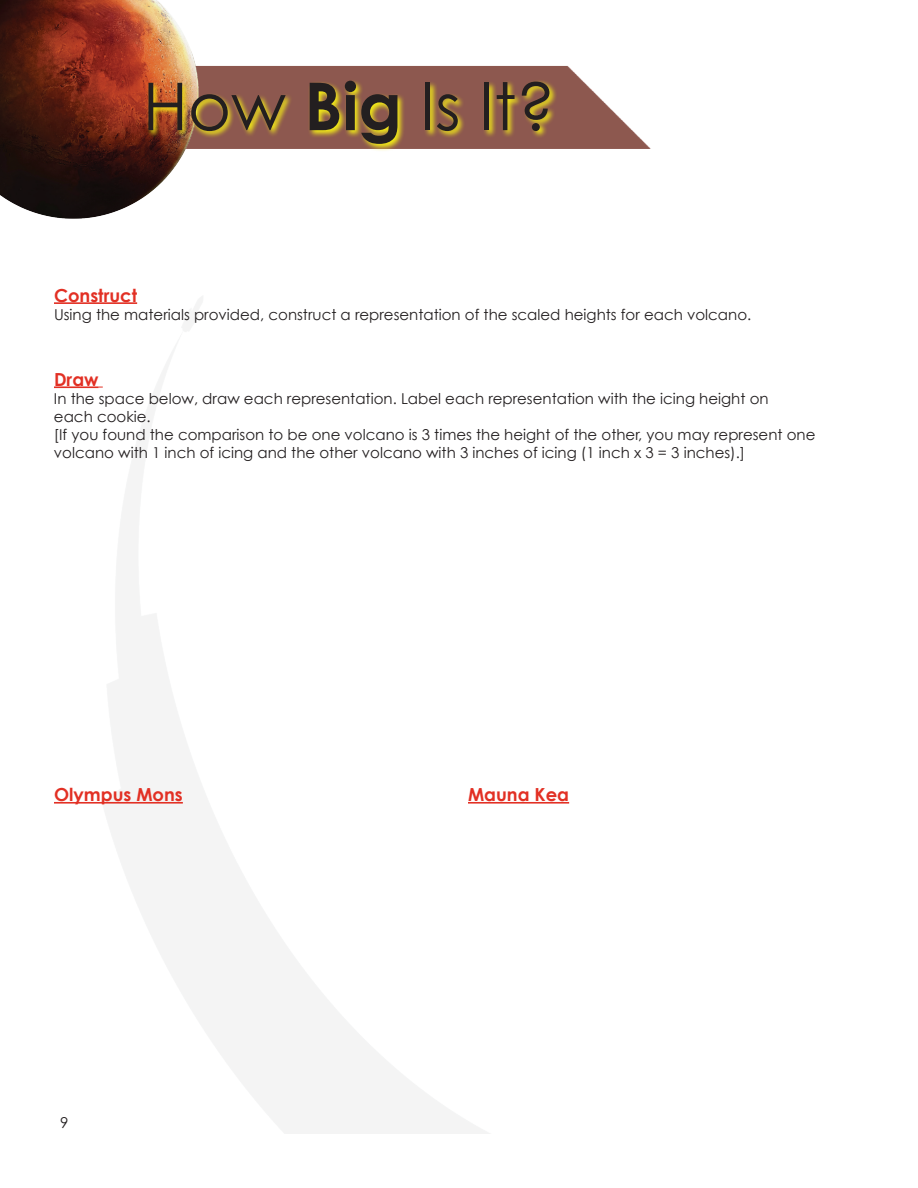
<style>
.page{position:relative;width:918px;height:1188px;background:#fff}
.page>*{position:absolute;margin:0;border:0;box-sizing:border-box;transform-origin:0 0}
.t1{font:66px "Century Gothic";color:#231f20}
.t2{font:700 18px "Century Gothic";color:#e23024}
.t3{font:15px/18px "Century Gothic";color:#231f20}
.s1{font-weight:700}
</style>
<div class="page">
<img style="left:212px;top:65px;width:439px;height:84px">
<img style="left:0;top:0;width:212px;height:219px">
<svg style="left:147px;top:80px;width:410px;height:72px;background:#a67a48"></svg>
<hr style="left:54px;top:302px;width:83px;height:2px;background:#e23024">
<hr style="left:54px;top:386px;width:45px;height:2px;background:#e23024">
<hr style="left:54px;top:802px;width:129px;height:2px;background:#e23024">
<hr style="left:468px;top:802px;width:101px;height:2px;background:#e23024">
<h1 class="t1" style="left:143px;top:66px;width:414px">How <span class="s1">Big</span> Is It?</h1>
<p class="t2" style="left:54px;top:284px;width:85px">Construct</p>
<p class="t3" style="left:54px;top:305px;width:699px">Using the materials provided, construct a representation of the scaled heights for each volcano.</p>
<p class="t2" style="left:54px;top:368px;width:46px">Draw</p>
<p class="t3" style="left:54px;top:389px;width:763px">In the space below, draw each representation. Label each representation with the icing height on<br>each cookie.<br>[If you found the comparison to be one volcano is 3 times the height of the other, you may represent one volcano with 1 inch of icing and the other volcano with 3 inches of icing (1 inch x 3 = 3 inches).]</p>
<p class="t2" style="left:54px;top:783px;width:130px">Olympus Mons</p>
<p class="t2" style="left:468px;top:783px;width:103px">Mauna Kea</p>
<p class="t3" style="left:60px;top:1114px;width:10px">9</p>
</div>
